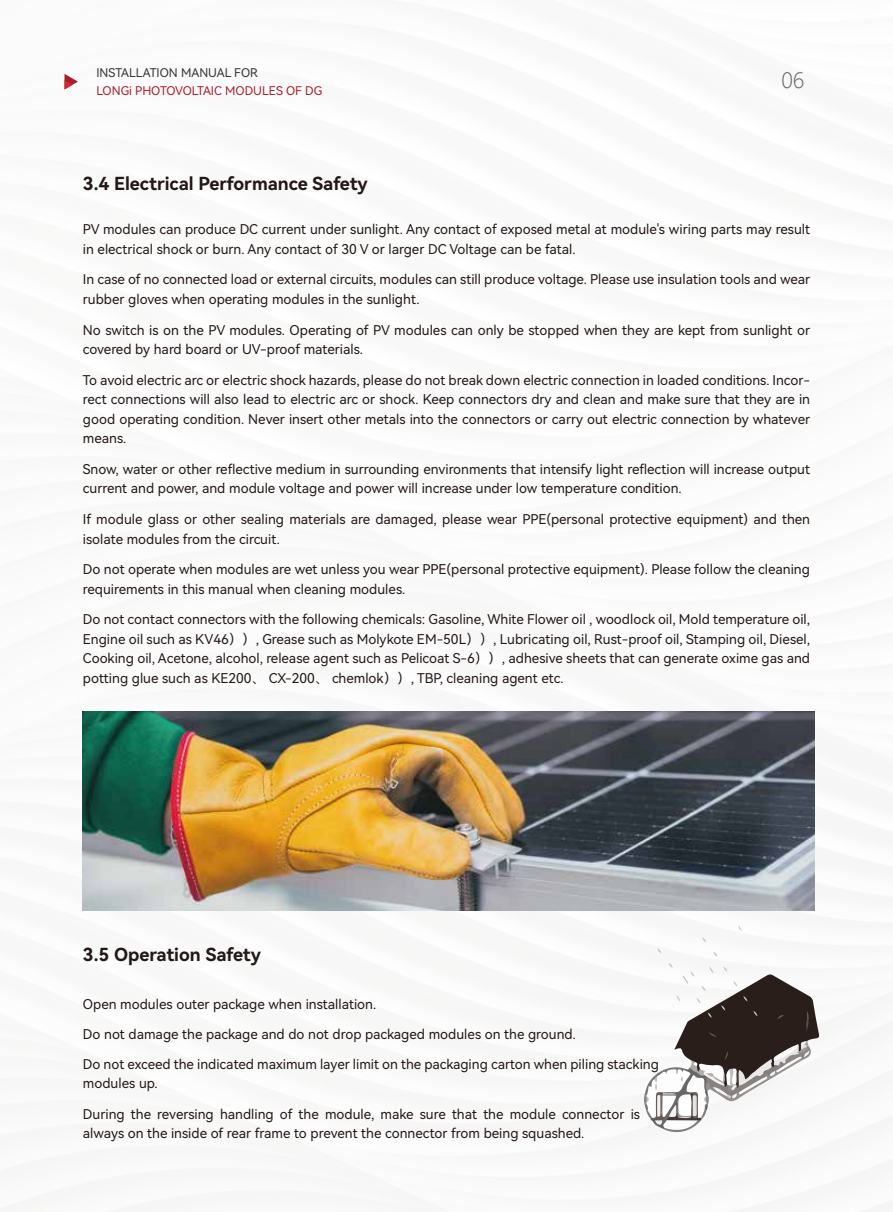
<style>
.page{position:relative;width:893px;height:1212px;background:#fff}
.page>*{position:absolute;margin:0;border:0;box-sizing:border-box;transform-origin:0 0}
.t1{font:300 20.7px "Microsoft Ya Hei";color:#5f5f5f}
.t2{font:18px "Harmony OS Sans SC Bold";color:#221815}
.t3{font:13.5px/19.5px "Harmony OS Sans SC";color:#221815}
.t4{font:12px "Harmony OS Sans SC";color:#a71e2d}
.t5{font:12px "Harmony OS Sans SC";color:#323334}
</style>
<div class="page">
<svg style="left:64px;top:74px;width:14px;height:15px"></svg>
<img style="left:83px;top:712px;width:731px;height:199px">
<svg style="left:657px;top:948px;width:4px;height:6px"></svg>
<svg style="left:702px;top:937px;width:4px;height:5px"></svg>
<svg style="left:644px;top:963px;width:175px;height:170px"></svg>
<p class="t5" style="left:96px;top:65px;width:163px">INSTALLATION MANUAL FOR</p>
<p class="t4" style="left:96px;top:83px;width:227px">LONGi PHOTOVOLTAIC MODULES OF DG</p>
<h1 class="t1" style="left:781px;top:67px;width:25px">06</h1>
<h2 class="t2" style="left:83px;top:171px;width:286px">3.4 Electrical Performance Safety</h2>
<p class="t3" style="left:83px;top:219px;width:729px">PV modules can produce DC current under sunlight. Any contact of exposed metal at module's wiring parts may result in electrical shock or burn. Any contact of 30 V or larger DC Voltage can be fatal.</p>
<p class="t3" style="left:83px;top:269px;width:729px">In case of no connected load or external circuits, modules can still produce voltage. Please use insulation tools and wear rubber gloves when operating modules in the sunlight.</p>
<p class="t3" style="left:83px;top:319px;width:729px">No switch is on the PV modules. Operating of PV modules can only be stopped when they are kept from sunlight or covered by hard board or UV-proof materials.</p>
<p class="t3" style="left:83px;top:370px;width:729px;text-align:justify">To avoid electric arc or electric shock hazards, please do not break down electric connection in loaded conditions. Incor&shy;rect connections will also lead to electric arc or shock. Keep connectors dry and clean and make sure that they are in good operating condition. Never insert other metals into the connectors or carry out electric connection by whatever means.</p>
<p class="t3" style="left:83px;top:459px;width:729px">Snow, water or other reflective medium in surrounding environments that intensify light reflection will increase output current and power, and module voltage and power will increase under low temperature condition.</p>
<p class="t3" style="left:83px;top:509px;width:729px">If module glass or other sealing materials are damaged, please wear PPE(personal protective equipment) and then isolate modules from the circuit.</p>
<p class="t3" style="left:83px;top:559px;width:729px">Do not operate when modules are wet unless you wear PPE(personal protective equipment). Please follow the cleaning requirements in this manual when cleaning modules.</p>
<p class="t3" style="left:83px;top:609px;width:729px;text-align:justify">Do not contact connectors with the following chemicals: Gasoline, White Flower oil , woodlock oil, Mold temperature oil, Engine oil such as KV46））, Grease such as Molykote EM-50L））, Lubricating oil, Rust-proof oil, Stamping oil, Diesel, Cooking oil, Acetone, alcohol, release agent such as Pelicoat S-6））, adhesive sheets that can generate oxime gas and potting glue such as KE200、 CX-200、 chemlok））, TBP, cleaning agent etc.</p>
<h2 class="t2" style="left:83px;top:942px;width:180px">3.5 Operation Safety</h2>
<p class="t3" style="left:83px;top:993px;width:295px">Open modules outer package when installation.</p>
<p class="t3" style="left:83px;top:1023px;width:494px">Do not damage the package and do not drop packaged modules on the ground.</p>
<p class="t3" style="left:83px;top:1053px;width:578px">Do not exceed the indicated maximum layer limit on the packaging carton when piling stacking modules up.</p>
<p class="t3" style="left:83px;top:1104px;width:559px">During the reversing handling of the module, make sure that the module connector is always on the inside of rear frame to prevent the connector from being squashed.</p>
</div>
